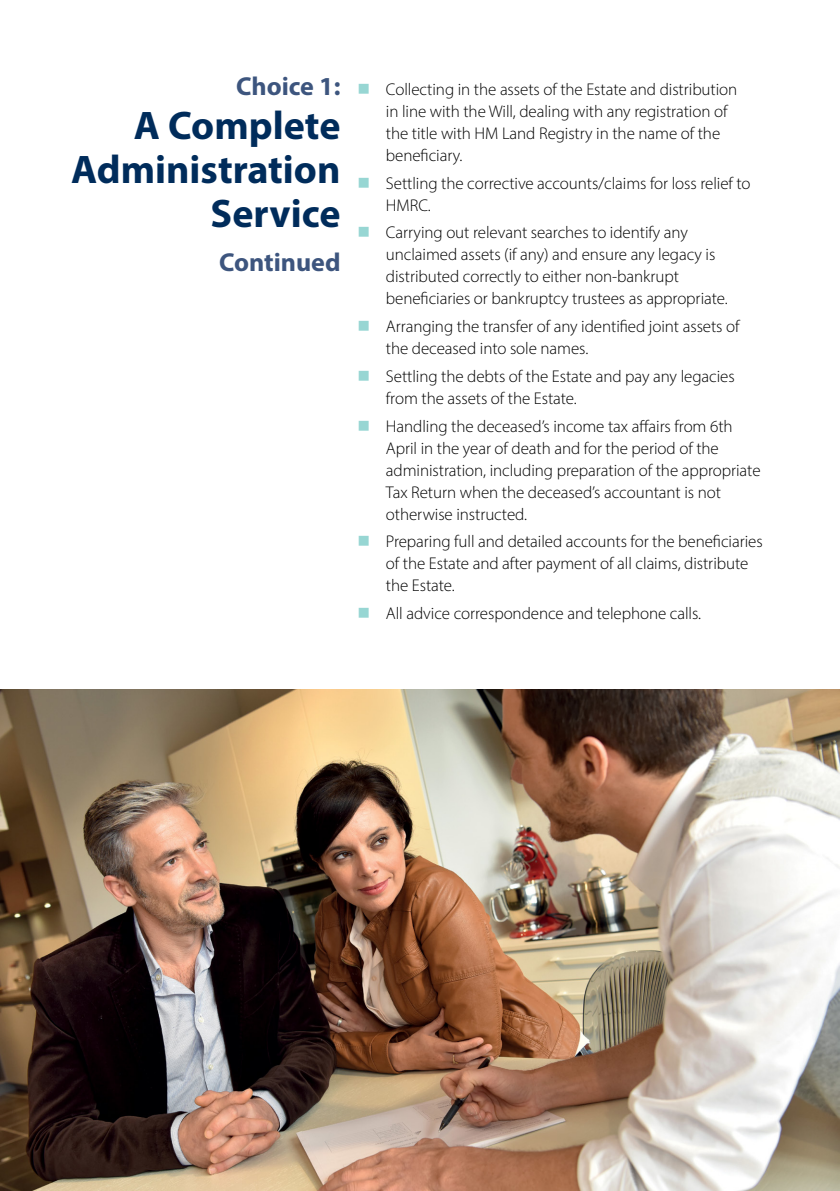
<style>
.page{position:relative;width:840px;height:1191px;background:#fff}
.page>*{position:absolute;margin:0;border:0;box-sizing:border-box;transform-origin:0 0}
.t1{font:700 40px/44px "Myriad Pro";color:#002c5b;text-align:right}
.t2{font:700 26px "Myriad Pro";color:#3d557e}
.t3{font:300 17px/22px "Myriad Pro";letter-spacing:-.005em;color:#000}
.s1{color:#97d6d3}
</style>
<div class="page">
<img style="left:0;top:689px;width:839px;height:502px">
<h2 class="t2" style="left:236px;top:69px;width:106px">Choice 1:</h2>
<h1 class="t1" style="left:71px;top:102px;width:271px">A Complete<br>Administration<br>Service</h1>
<h2 class="t2" style="left:219px;top:245px;width:123px">Continued</h2>
<p class="t3" style="left:386px;top:78px;width:352px;text-indent:-28px"><span class="s1">■</span> Collecting in the assets of the Estate and distribution in line with the Will, dealing with any registration of the title with HM Land Registry in the name of the beneficiary.</p>
<p class="t3" style="left:386px;top:172px;width:366px;text-indent:-28px"><span class="s1">■</span> Settling the corrective accounts/claims for loss relief to<br>HMRC.</p>
<p class="t3" style="left:386px;top:222px;width:343px;text-indent:-28px"><span class="s1">■</span> Carrying out relevant searches to identify any unclaimed assets (if any) and ensure any legacy is distributed correctly to either non-bankrupt beneficiaries or bankruptcy trustees as appropriate.</p>
<p class="t3" style="left:386px;top:315px;width:355px;text-indent:-28px"><span class="s1">■</span> Arranging the transfer of any identified joint assets of the deceased into sole names.</p>
<p class="t3" style="left:386px;top:365px;width:350px;text-indent:-28px"><span class="s1">■</span> Settling the debts of the Estate and pay any legacies from the assets of the Estate.</p>
<p class="t3" style="left:385px;top:415px;width:376px;text-indent:-28px"><span class="s1">■</span> Handling the deceased’s income tax affairs from 6th April in the year of death and for the period of the administration, including preparation of the appropriate Tax Return when the deceased’s accountant is not otherwise instructed.</p>
<p class="t3" style="left:385px;top:530px;width:378px;text-indent:-28px"><span class="s1">■</span> Preparing full and detailed accounts for the beneficiaries of the Estate and after payment of all claims, distribute the Estate.</p>
<p class="t3" style="left:357px;top:602px;width:345px"><span class="s1">■</span> All advice correspondence and telephone calls.</p>
</div>
